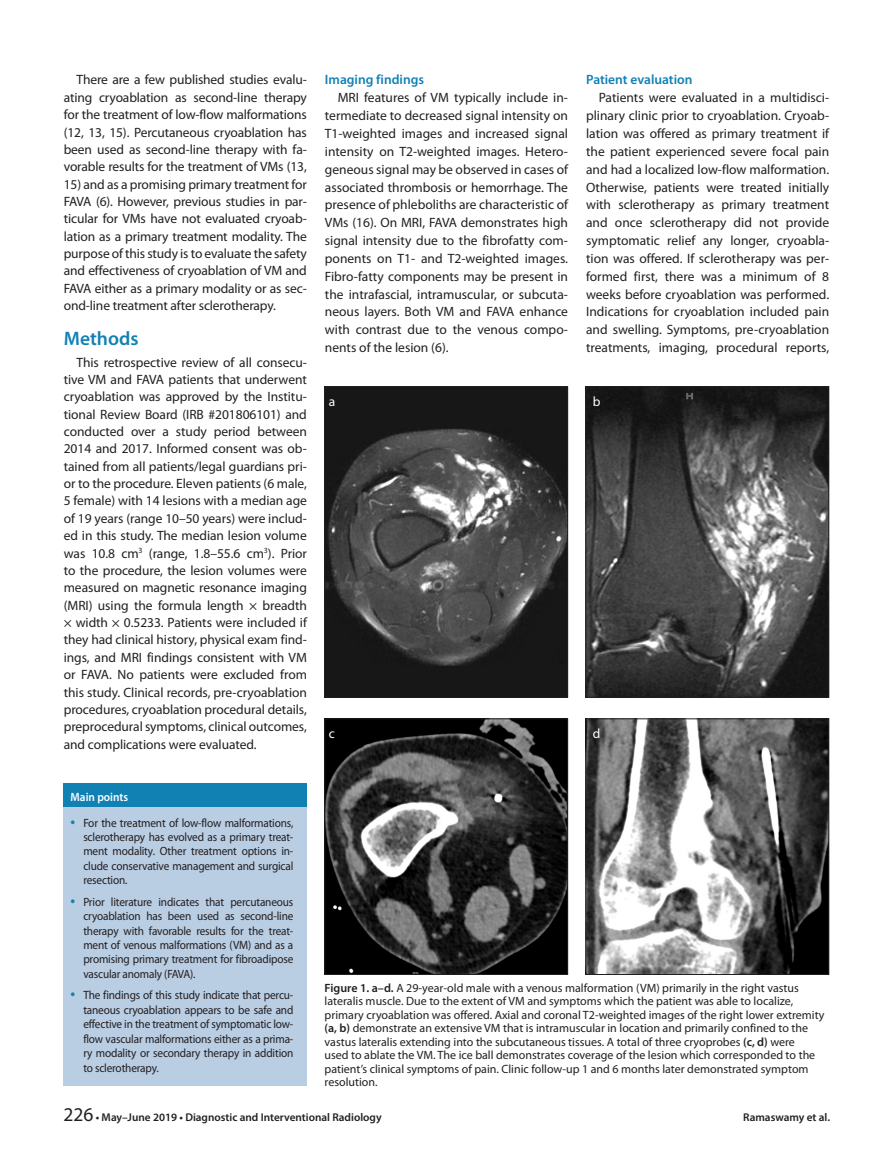
<style>
.page{position:relative;width:893px;height:1170px;background:#fff}
.page>*{position:absolute;margin:0;border:0;box-sizing:border-box;transform-origin:0 0}
.t1{font:600 19.5px "Myriad Pro";color:#1181b4}
.t2{font:13.5px/17.4px "Myriad Pro";letter-spacing:-.005em;color:#231f20;text-align:justify}
.t3{font:600 13.5px "Myriad Pro";color:#1181b4}
.t4{font:13.5px "Myriad Pro";color:#fff}
.t5{font:12px/14.4px "Myriad Pro";color:#231f20;text-align:justify;scale:.94 1}
.t6{font:12px/13.5px "Myriad Pro";color:#231f20}
.t7{font:600 12px "Myriad Pro";color:#fff;scale:.94 1}
.t8{font:600 11.25px "Myriad Pro";color:#231f20}
.s1{font-size:18px;color:#1181b4}
.s2{font-weight:600}
.s3{font-weight:400;font-size:19.5px}
</style>
<div class="page">
<div style="left:64px;top:783px;width:243px;height:302px;background:#b9cde3"></div>
<div style="left:64px;top:783px;width:243px;height:24px;background:#1181b4"></div>
<img style="left:327px;top:720px;width:239px;height:252px">
<div style="left:325px;top:718px;width:243px;height:256px;border:1px solid #231f20"></div>
<img style="left:327px;top:388px;width:239px;height:307px">
<div style="left:325px;top:386px;width:243px;height:311px;border:1px solid #231f20"></div>
<img style="left:588px;top:720px;width:239px;height:252px">
<div style="left:586px;top:718px;width:243px;height:256px;border:1px solid #231f20"></div>
<img style="left:588px;top:388px;width:239px;height:307px">
<div style="left:586px;top:386px;width:243px;height:311px;border:1px solid #231f20"></div>
<p class="t2" style="left:64px;top:71px;width:245px;text-indent:13px">There are a few published studies evalu&shy;ating cryoablation as second-line therapy for the treatment of low-flow malformations (12, 13, 15). Percutaneous cryoablation has been used as second-line therapy with fa&shy;vorable results for the treatment of VMs (13,</p>
<p class="t2" style="left:64px;top:175px;width:245px">15) and as a promising primary treatment for FAVA (6). However, previous studies in par&shy;ticular for VMs have not evaluated cryoab&shy;lation as a primary treatment modality. The purpose of this study is to evaluate the safety and effectiveness of cryoablation of VM and FAVA either as a primary modality or as sec&shy;ond-line treatment after sclerotherapy.</p>
<p class="t1" style="left:64px;top:326px;width:76px">Methods</p>
<p class="t2" style="left:64px;top:353px;width:245px;text-indent:13px">This retrospective review of all consecu&shy;tive VM and FAVA patients that underwent cryoablation was approved by the Institu&shy;tional Review Board (IRB #201806101) and conducted over a study period between 2014 and 2017. Informed consent was ob&shy;tained from all patients/legal guardians pri&shy;or to the procedure. Eleven patients (6 male, 5 female) with 14 lesions with a median age of 19 years (range 10–50 years) were includ&shy;ed in this study. The median lesion volume was 10.8 cm<sup>3</sup> (range, 1.8–55.6 cm<sup>3</sup>). Prior to the procedure, the lesion volumes were measured on magnetic resonance imaging (MRI) using the formula length × breadth × width × 0.5233. Patients were included if they had clinical history, physical exam find&shy;ings, and MRI findings consistent with VM or FAVA. No patients were excluded from this study. Clinical records, pre-cryoablation procedures, cryoablation procedural details, preprocedural symptoms, clinical outcomes, and complications were evaluated.</p>
<p class="t3" style="left:325px;top:71px;width:101px">Imaging findings</p>
<p class="t2" style="left:325px;top:89px;width:245px;line-height:17.9px;text-indent:13px">MRI features of VM typically include in&shy;termediate to decreased signal intensity on T1-weighted images and increased signal intensity on T2-weighted images. Hetero&shy;geneous signal may be observed in cases of associated thrombosis or hemorrhage. The presence of phleboliths are characteristic of VMs (16). On MRI, FAVA demonstrates high signal intensity due to the fibrofatty com&shy;ponents on T1- and T2-weighted images.<br>Fibro-fatty components may be present in the intrafascial, intramuscular, or subcuta&shy;neous layers. Both VM and FAVA enhance with contrast due to the venous compo&shy;nents of the lesion (6).</p>
<p class="t4" style="left:329px;top:393px;width:8px">a</p>
<p class="t4" style="left:329px;top:725px;width:8px">c</p>
<p class="t3" style="left:586px;top:71px;width:108px">Patient evaluation</p>
<p class="t2" style="left:586px;top:89px;width:245px;line-height:17.9px;text-indent:13px">Patients were evaluated in a multidisci&shy;plinary clinic prior to cryoablation. Cryoab&shy;lation was offered as primary treatment if the patient experienced severe focal pain and had a localized low-flow malformation.<br>Otherwise, patients were treated initially with sclerotherapy as primary treatment and once sclerotherapy did not provide symptomatic relief any longer, cryoabla&shy;tion was offered. If sclerotherapy was per&shy;formed first, there was a minimum of 8 weeks before cryoablation was performed.<br>Indications for cryoablation included pain and swelling. Symptoms, pre-cryoablation treatments, imaging, procedural reports,</p>
<p class="t4" style="left:593px;top:393px;width:9px">b</p>
<p class="t4" style="left:593px;top:725px;width:9px">d</p>
<p class="t7" style="left:71px;top:789px;width:63px">Main points</p>
<p class="t5" style="left:83px;top:815px;width:225px;text-indent:-13px"><span class="s1">•</span> For the treatment of low-flow malformations, sclerotherapy has evolved as a primary treat&shy;ment modality. Other treatment options in&shy;clude conservative management and surgical resection.</p>
<p class="t5" style="left:83px;top:894px;width:225px;text-indent:-13px"><span class="s1">•</span> Prior literature indicates that percutaneous cryoablation has been used as second-line therapy with favorable results for the treat&shy;ment of venous malformations (VM) and as a promising primary treatment for fibroadipose vascular anomaly (FAVA).</p>
<p class="t5" style="left:83px;top:987px;width:225px;text-indent:-13px"><span class="s1">•</span> The findings of this study indicate that percu&shy;taneous cryoablation appears to be safe and effective in the treatment of symptomatic low&shy;flow vascular malformations either as a prima&shy;ry modality or secondary therapy in addition to sclerotherapy.</p>
<p class="t6" style="left:325px;top:980px;width:501px"><span class="s2">Figure 1. a–d.</span> A 29-year-old male with a venous malformation (VM) primarily in the right vastus lateralis muscle. Due to the extent of VM and symptoms which the patient was able to localize, primary cryoablation was offered. Axial and coronal T2-weighted images of the right lower extremity <span class="s2">(a, b)</span> demonstrate an extensive VM that is intramuscular in location and primarily confined to the vastus lateralis extending into the subcutaneous tissues. A total of three cryoprobes <span class="s2">(c, d)</span> were<br>used to ablate the VM. The ice ball demonstrates coverage of the lesion which corresponded to the patient’s clinical symptoms of pain. Clinic follow-up 1 and 6 months later demonstrated symptom resolution.</p>
<p class="t8" style="left:63px;top:1109px;width:320px"><span class="s3">226</span> • May–June 2019 • Diagnostic and Interventional Radiology</p>
<p class="t8" style="left:743px;top:1109px;width:88px">Ramaswamy et al.</p>
</div>
